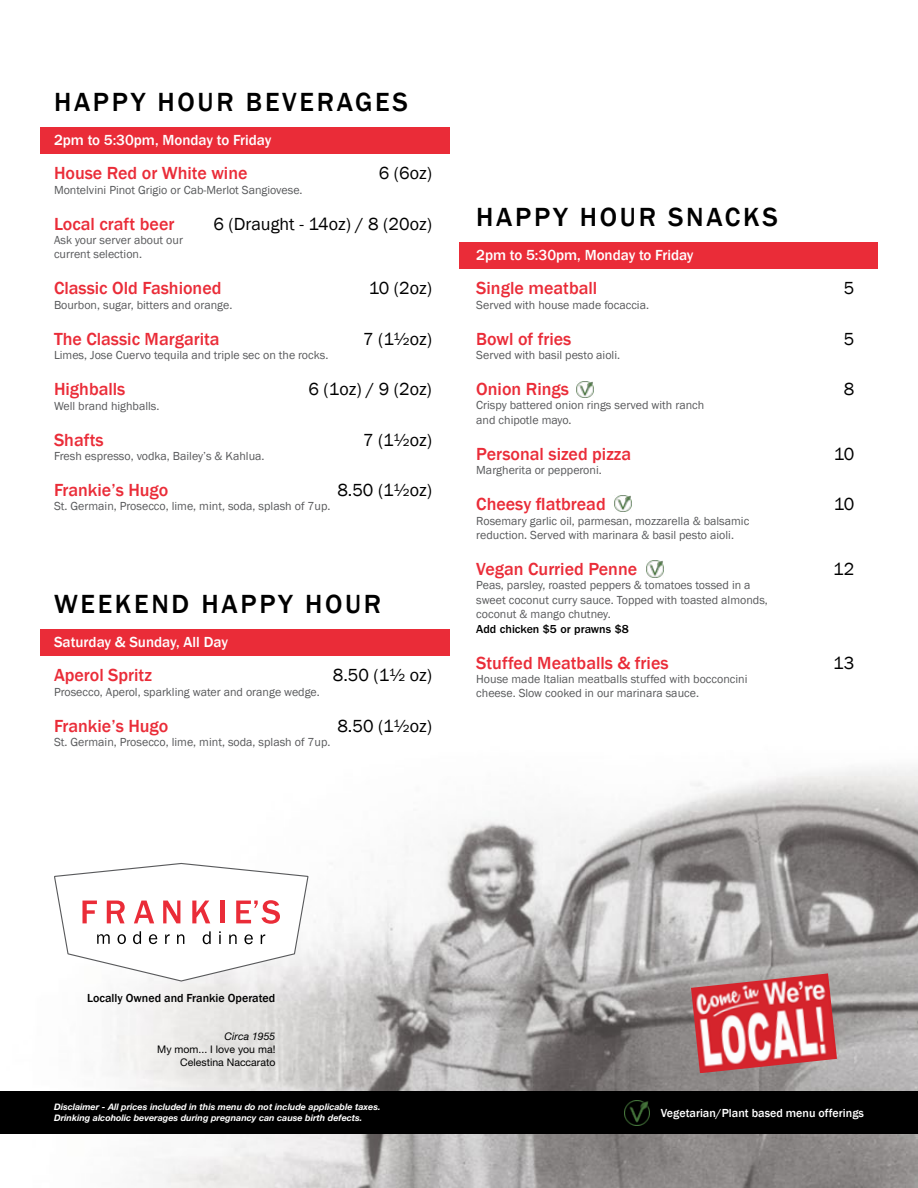
<style>
.page{position:relative;width:918px;height:1188px;background:#fff}
.page>*{position:absolute;margin:0;border:0;box-sizing:border-box;transform-origin:0 0}
.t1{font:500 27px "Franklin Gothic";letter-spacing:.1em;color:#000}
.t2{font:500 18px "Franklin Gothic";color:#ea2c38}
.t3{font:18px "Franklin Gothic";color:#000}
.t4{font:500 15px "Franklin Gothic";color:#fff}
.t5{font:12px/14.4px "Franklin Gothic";color:#58595b}
.t6{font:500 12px "Franklin Gothic";color:#fff}
.t7{font:500 12px "Franklin Gothic";color:#000}
.t8{font:500 12px "ITC Franklin Gothic Std";color:#000}
.t9{font:10.5px/12.6px "Helvetica Neue LT Std";color:#000;text-align:right}
.t10{font:italic 10.5px "Helvetica Neue LT Std";color:#000}
.t11{font:italic 700 9px/10.8px "Helvetica Neue LT Std";color:#fff}
</style>
<div class="page">
<img style="left:0;top:127px;width:918px;height:1061px">
<div style="left:40px;top:127px;width:409px;height:26px;background:#ea2c38"></div>
<div style="left:459px;top:242px;width:419px;height:26px;background:#ea2c38"></div>
<div style="left:40px;top:629px;width:409px;height:27px;background:#ea2c38"></div>
<svg style="left:53px;top:862px;width:256px;height:120px"></svg>
<div style="left:0;top:1092px;width:918px;height:42px;background:#000"></div>
<img style="left:691px;top:973px;width:146px;height:100px">
<img style="left:577px;top:381px;width:16px;height:16px">
<img style="left:615px;top:496px;width:16px;height:16px">
<img style="left:647px;top:561px;width:16px;height:16px">
<img style="left:625px;top:1100px;width:25px;height:25px">
<h1 class="t1" style="left:54px;top:85px;width:355px">HAPPY HOUR BEVERAGES</h1>
<p class="t4" style="left:54px;top:131px;width:219px">2pm to 5:30pm, Monday to Friday</p>
<h2 class="t2" style="left:54px;top:162px;width:195px">House Red or White wine</h2>
<h2 class="t3" style="left:379px;top:162px;width:55px">6 (6oz)</h2>
<p class="t5" style="left:54px;top:183px;width:250px">Montelvini Pinot Grigio or Cab-Merlot Sangiovese.</p>
<h2 class="t2" style="left:54px;top:212px;width:122px">Local craft beer</h2>
<h2 class="t3" style="left:214px;top:212px;width:220px">6 (Draught - 14oz) / 8 (20oz)</h2>
<p class="t5" style="left:54px;top:233px;width:130px">Ask your server about our current selection.</p>
<h2 class="t2" style="left:54px;top:277px;width:169px">Classic Old Fashioned</h2>
<h2 class="t3" style="left:369px;top:277px;width:65px">10 (2oz)</h2>
<p class="t5" style="left:54px;top:298px;width:180px">Bourbon, sugar, bitters and orange.</p>
<h2 class="t2" style="left:54px;top:328px;width:167px">The Classic Margarita</h2>
<h2 class="t3" style="left:363px;top:328px;width:70px">7 (1½oz)</h2>
<p class="t5" style="left:54px;top:348px;width:276px">Limes, Jose Cuervo tequila and triple sec on the rocks.</p>
<h2 class="t2" style="left:54px;top:378px;width:73px">Highballs</h2>
<h2 class="t3" style="left:309px;top:378px;width:125px">6 (1oz) / 9 (2oz)</h2>
<p class="t5" style="left:54px;top:399px;width:107px">Well brand highballs.</p>
<h2 class="t2" style="left:54px;top:428px;width:51px">Shafts</h2>
<h2 class="t3" style="left:363px;top:428px;width:70px">7 (1½oz)</h2>
<p class="t5" style="left:54px;top:449px;width:212px">Fresh espresso, vodka, Bailey’s &amp; Kahlua.</p>
<h2 class="t2" style="left:54px;top:479px;width:116px">Frankie’s Hugo</h2>
<h2 class="t3" style="left:337px;top:479px;width:96px">8.50 (1½oz)</h2>
<p class="t5" style="left:54px;top:499px;width:278px">St. Germain, Prosecco, lime, mint, soda, splash of 7up.</p>
<h1 class="t1" style="left:54px;top:587px;width:329px">WEEKEND HAPPY HOUR</h1>
<p class="t4" style="left:54px;top:633px;width:175px">Saturday &amp; Sunday, All Day</p>
<h2 class="t2" style="left:54px;top:664px;width:99px">Aperol Spritz</h2>
<h2 class="t3" style="left:333px;top:664px;width:101px">8.50 (1½ oz)</h2>
<p class="t5" style="left:54px;top:685px;width:267px">Prosecco, Aperol, sparkling water and orange wedge.</p>
<h2 class="t2" style="left:54px;top:715px;width:116px">Frankie’s Hugo</h2>
<h2 class="t3" style="left:337px;top:715px;width:96px">8.50 (1½oz)</h2>
<p class="t5" style="left:54px;top:735px;width:278px">St. Germain, Prosecco, lime, mint, soda, splash of 7up.</p>
<h1 class="t1" style="left:476px;top:200px;width:303px">HAPPY HOUR SNACKS</h1>
<p class="t4" style="left:476px;top:246px;width:219px">2pm to 5:30pm, Monday to Friday</p>
<h2 class="t2" style="left:476px;top:277px;width:122px">Single meatball</h2>
<h2 class="t3" style="left:844px;top:277px;width:12px">5</h2>
<p class="t5" style="left:476px;top:298px;width:174px">Served with house made focaccia.</p>
<h2 class="t2" style="left:476px;top:327px;width:97px">Bowl of fries</h2>
<h2 class="t3" style="left:844px;top:327px;width:12px">5</h2>
<p class="t5" style="left:476px;top:348px;width:145px">Served with basil pesto aioli.</p>
<h2 class="t2" style="left:476px;top:378px;width:94px">Onion Rings</h2>
<h2 class="t3" style="left:844px;top:378px;width:12px">8</h2>
<p class="t5" style="left:476px;top:398px;width:230px">Crispy battered onion rings served with ranch and chipotle mayo.</p>
<h2 class="t2" style="left:476px;top:443px;width:156px">Personal sized pizza</h2>
<h2 class="t3" style="left:834px;top:443px;width:22px">10</h2>
<p class="t5" style="left:476px;top:463px;width:127px">Margherita or pepperoni.</p>
<h2 class="t2" style="left:476px;top:493px;width:131px">Cheesy flatbread</h2>
<h2 class="t3" style="left:834px;top:493px;width:22px">10</h2>
<p class="t5" style="left:476px;top:514px;width:274px">Rosemary garlic oil, parmesan, mozzarella &amp; balsamic reduction. Served with marinara &amp; basil pesto aioli.</p>
<h2 class="t2" style="left:476px;top:558px;width:162px">Vegan Curried Penne</h2>
<h2 class="t3" style="left:833px;top:558px;width:23px">12</h2>
<p class="t5" style="left:476px;top:578px;width:293px">Peas, parsley, roasted peppers &amp; tomatoes tossed in a sweet coconut curry sauce. Topped with toasted almonds, coconut &amp; mango chutney.</p>
<p class="t8" style="left:476px;top:622px;width:154px">Add chicken $5 or prawns $8</p>
<h2 class="t2" style="left:476px;top:651px;width:194px">Stuffed Meatballs &amp; fries</h2>
<h2 class="t3" style="left:833px;top:651px;width:22px">13</h2>
<p class="t5" style="left:476px;top:672px;width:273px">House made Italian meatballs stuffed with bocconcini cheese. Slow cooked in our marinara sauce.</p>
<p class="t7" style="left:87px;top:991px;width:190px">Locally Owned and Frankie Operated</p>
<p class="t10" style="left:225px;top:1030px;width:52px">Circa 1955</p>
<p class="t9" style="left:157px;top:1043px;width:120px">My mom... I love you ma!<br>Celestina Naccarato</p>
<p class="t11" style="left:54px;top:1102px;width:328px">Disclaimer - All prices included in this menu do not include applicable taxes.<br>Drinking alcoholic beverages during pregnancy can cause birth defects.</p>
<p class="t6" style="left:661px;top:1105px;width:205px">Vegetarian/Plant based menu offerings</p>
</div>
